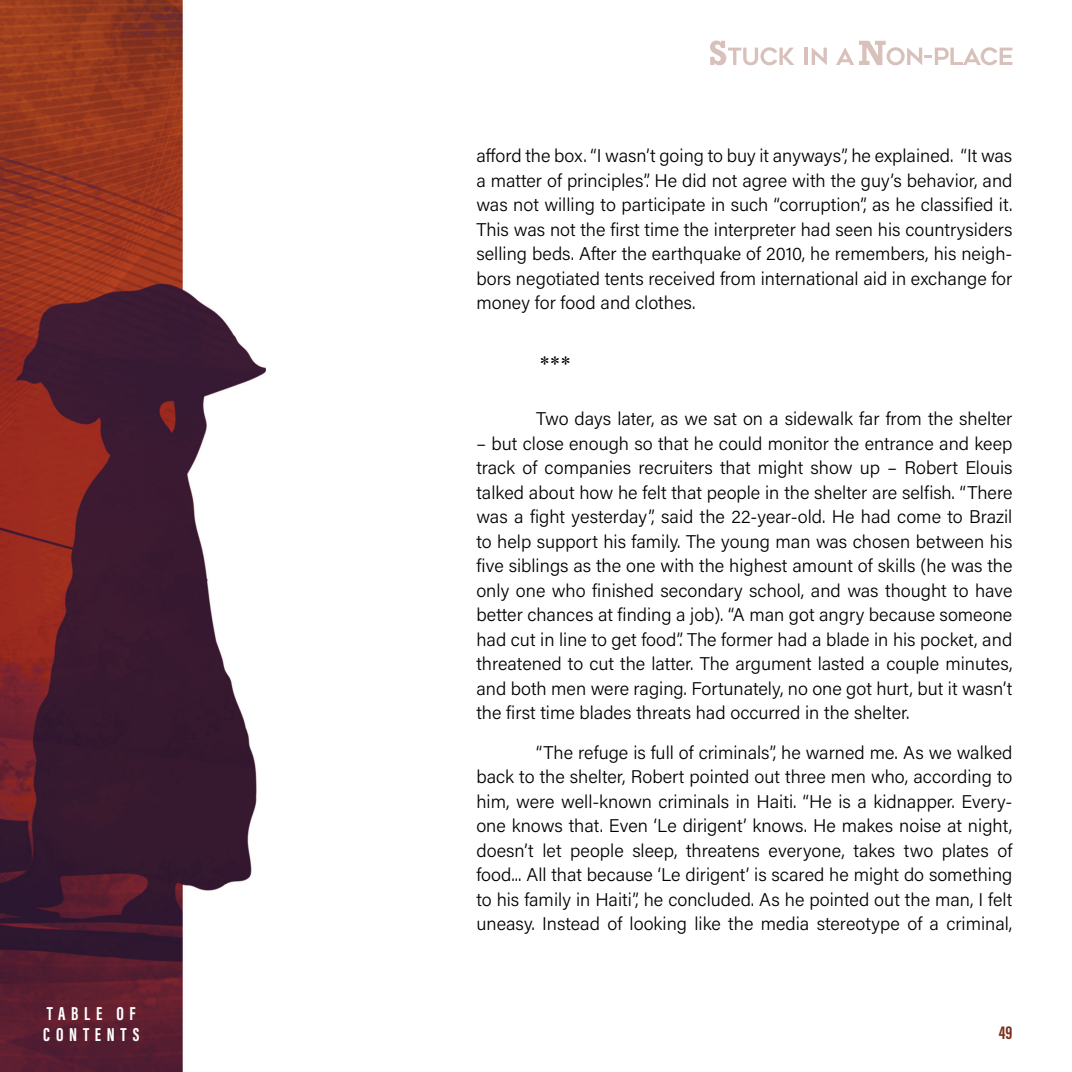
<style>
.page{position:relative;width:1072px;height:1072px;background:#fff}
.page>*{position:absolute;margin:0;border:0;box-sizing:border-box;transform-origin:0 0}
.t1{font:21px "Times New Roman";color:#000}
.t2{font:700 19.25px/21px "Acumin Pro Extra Cond";letter-spacing:.3em;color:#fff}
.t3{font:700 19.25px "Acumin Pro Extra Cond";color:#7d2e1d}
.t4{font:300 18.38px/24.5px "Acumin Pro";color:#000;text-align:justify}
</style>
<div class="page">
<img style="left:0;top:0;width:266px;height:1071px">
<svg style="left:710px;top:40px;width:84px;height:25px"></svg>
<hr style="left:804px;top:48px;width:4px;height:17px;background:#d8c0bb">
<svg style="left:811px;top:48px;width:15px;height:17px"></svg>
<svg style="left:836px;top:41px;width:176px;height:24px"></svg>
<p class="t2" style="left:43px;top:1003px;width:97px">TABLE OF<br>CONTENTS</p>
<p class="t4" style="left:476px;top:143px;width:537px">afford the box. “I wasn’t going to buy it anyways”, he explained. “It was a matter of principles”. He did not agree with the guy’s behavior, and was not willing to participate in such “corruption”, as he classified it.<br>This was not the first time the interpreter had seen his countrysiders selling beds. After the earthquake of 2010, he remembers, his neigh&shy;bors negotiated tents received from international aid in exchange for money for food and clothes.</p>
<p class="t1" style="left:539px;top:349px;width:33px">***</p>
<p class="t4" style="left:536px;top:405px;width:478px">Two days later, as we sat on a sidewalk far from the shelter</p>
<p class="t4" style="left:476px;top:430px;width:537px">– but close enough so that he could monitor the entrance and keep track of companies recruiters that might show up – Robert Elouis talked about how he felt that people in the shelter are selfish. “There was a fight yesterday”, said the 22-year-old. He had come to Brazil to help support his family. The young man was chosen between his five siblings as the one with the highest amount of skills (he was the only one who finished secondary school, and was thought to have better chances at finding a job). “A man got angry because someone had cut in line to get food”. The former had a blade in his pocket, and threatened to cut the latter. The argument lasted a couple minutes, and both men were raging. Fortunately, no one got hurt, but it wasn’t the first time blades threats had occurred in the shelter.</p>
<p class="t4" style="left:476px;top:739px;width:537px;text-indent:60px">“The refuge is full of criminals”, he warned me. As we walked back to the shelter, Robert pointed out three men who, according to him, were well-known criminals in Haiti. “He is a kidnapper. Every&shy;one knows that. Even ‘Le dirigent’ knows. He makes noise at night, doesn’t let people sleep, threatens everyone, takes two plates of food... All that because ‘Le dirigent’ is scared he might do something to his family in Haiti”, he concluded. As he pointed out the man, I felt uneasy. Instead of looking like the media stereotype of a criminal,</p>
<p class="t3" style="left:998px;top:1020px;width:15px">49</p>
</div>
